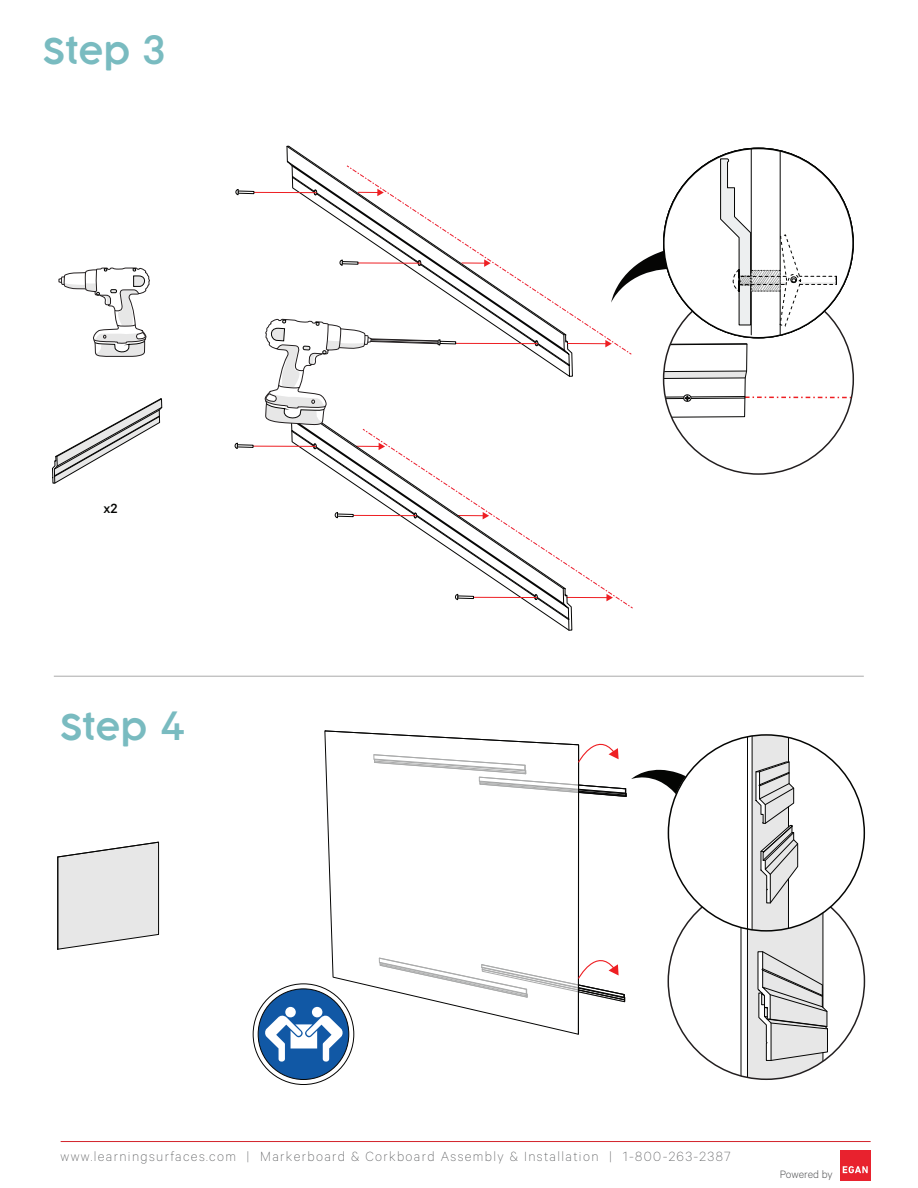
<style>
.page{position:relative;width:918px;height:1188px;background:#fff}
.page>*{position:absolute;margin:0;border:0;box-sizing:border-box;transform-origin:0 0}
.t1{font:600 34.5px "COCOGOOSE";color:#79bbc0}
.t2{font:100 15px "Calibre";letter-spacing:.09em;color:#555759}
.t3{font:500 15px "Calibre";color:#040503}
.t4{font:300 12px "Calibre";color:#57585a}
.s1{font-family:"Calibre";font-weight:500;font-size:46.5px}
</style>
<div class="page">
<hr style="left:741px;top:893px;width:1px;height:186px;background:#050504">
<svg style="left:57px;top:841px;width:102px;height:109px;background:#e2e2e2"></svg>
<svg style="left:664px;top:343px;width:188px;height:80px"></svg>
<svg style="left:627px;top:251px;width:58px;height:52px"></svg>
<hr style="left:54px;top:676px;width:810px;height:1px;background:#aaabab">
<svg style="left:58px;top:267px;width:92px;height:90px"></svg>
<svg style="left:52px;top:398px;width:111px;height:86px"></svg>
<svg style="left:286px;top:145px;width:287px;height:232px"></svg>
<svg style="left:291px;top:431px;width:282px;height:200px"></svg>
<svg style="left:314px;top:190px;width:3px;height:5px"></svg>
<svg style="left:313px;top:444px;width:3px;height:5px"></svg>
<svg style="left:340px;top:260px;width:8px;height:23px"></svg>
<hr style="left:254px;top:192px;width:63px;height:1px;background:#ee1f23">
<svg style="left:236px;top:189px;width:18px;height:7px"></svg>
<hr style="left:353px;top:515px;width:63px;height:1px;background:#ee1f23">
<svg style="left:335px;top:512px;width:19px;height:24px"></svg>
<svg style="left:455px;top:605px;width:19px;height:13px"></svg>
<hr style="left:253px;top:446px;width:63px;height:1px;background:#ee1f23">
<svg style="left:235px;top:443px;width:18px;height:6px"></svg>
<hr style="left:786px;top:148px;width:1px;height:188px;background:#050504">
<div style="left:668px;top:734px;width:197px;height:197px;background:#fff;border-radius:50%"></div>
<svg style="left:747px;top:735px;width:81px;height:344px"></svg>
<svg style="left:348px;top:166px;width:279px;height:186px"></svg>
<svg style="left:346px;top:165px;width:4px;height:3px"></svg>
<svg style="left:628px;top:604px;width:5px;height:5px"></svg>
<svg style="left:364px;top:431px;width:264px;height:174px"></svg>
<svg style="left:265px;top:318px;width:191px;height:113px"></svg>
<div style="left:664px;top:148px;width:189px;height:190px;background:#fff;border-radius:50%"></div>
<hr style="left:751px;top:148px;width:1px;height:187px;background:#050504">
<hr style="left:780px;top:148px;width:1px;height:187px;background:#050504">
<svg style="left:720px;top:158px;width:117px;height:169px"></svg>
<svg style="left:324px;top:730px;width:255px;height:305px"></svg>
<svg style="left:373px;top:730px;width:328px;height:273px"></svg>
<svg style="left:253px;top:983px;width:101px;height:102px"></svg>
<hr style="left:61px;top:1141px;width:810px;height:1px;background:#d3232b">
<div style="left:840px;top:1150px;width:31px;height:31px;background:#e8222e"></div>
<svg style="left:843px;top:1166px;width:25px;height:7px"></svg>
<h1 class="t1" style="left:43px;top:27px;width:124px">Step <span class="s1">3</span></h1>
<p class="t3" style="left:103px;top:499px;width:16px">x2</p>
<h1 class="t1" style="left:60px;top:703px;width:126px">Step <span class="s1">4</span></h1>
<p class="t2" style="left:61px;top:1148px;width:671px">www.learningsurfaces.com | Markerboard &amp; Corkboard Assembly &amp; Installation | 1-800-263-2387</p>
<p class="t4" style="left:780px;top:1167px;width:54px">Powered by</p>
</div>
